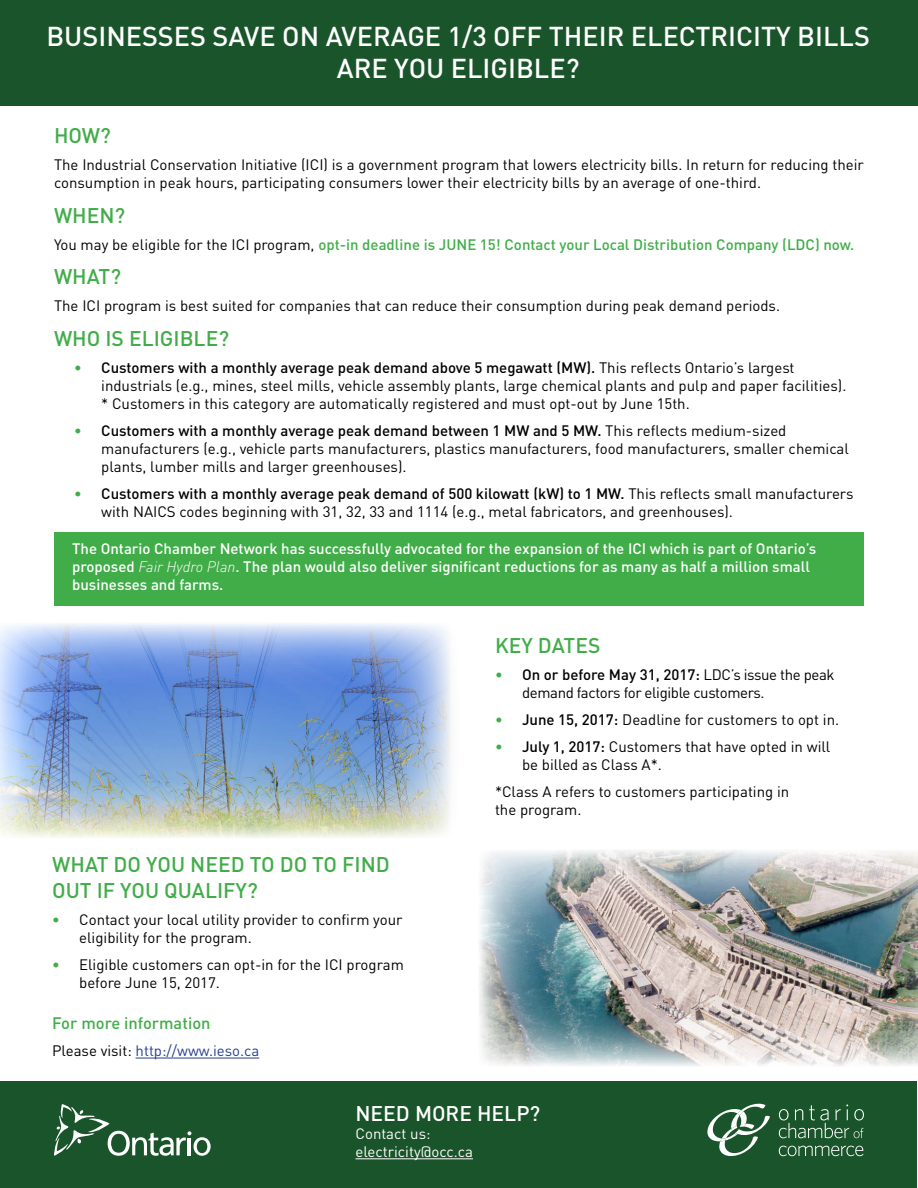
<style>
.page{position:relative;width:918px;height:1188px;background:#fff}
.page>*{position:absolute;margin:0;border:0;box-sizing:border-box;transform-origin:0 0}
.t1{font:500 27px/32.4px "DIN";letter-spacing:.095em;color:#fff;text-align:center}
.t2{font:500 21px/25.5px "DIN";letter-spacing:.065em;color:#41ad49}
.t3{font:500 21px "DIN";letter-spacing:.035em;color:#41ad49}
.t4{font:500 21px "DIN";color:#fff}
.t5{font:500 16.5px "DIN";color:#41ad49}
.t6{font:15px/18px "DIN";color:#000}
.t7{font:500 15px/18px "DIN";color:#fff}
.t8{font:500 15px "DIN";color:#41ad49}
.t9{font:15px/18px "DIN";letter-spacing:-.025em;color:#000}
.t10{font:15px "DIN";color:#25408f}
.t11{font:15px/18px "DIN";color:#fff}
.s1{font-weight:400;color:#000}
.s2{font-weight:500;color:#41ad49}
.s3{font-weight:500}
.s4{font-family:"DINOT";font-weight:300;font-style:italic}
.s5{color:#000}
</style>
<div class="page">
<div style="left:0;top:0;width:918px;height:106px;background:#1a542a"></div>
<img style="left:0;top:625px;width:18px;height:211px">
<img style="left:18px;top:623px;width:433px;height:215px">
<img style="left:479px;top:850px;width:439px;height:216px">
<div style="left:1px;top:1082px;width:916px;height:106px;background:#1a542a"></div>
<div style="left:54px;top:532px;width:810px;height:74px;background:#41ad49"></div>
<hr style="left:136px;top:1058px;width:123px;height:1px;background:#25408f">
<hr style="left:356px;top:1158px;width:117px;height:1px;background:#fff">
<svg style="left:779px;top:1104px;width:85px;height:34px"></svg>
<svg style="left:779px;top:1146px;width:84px;height:10px"></svg>
<svg style="left:707px;top:1104px;width:63px;height:52px"></svg>
<svg style="left:54px;top:1104px;width:157px;height:52px"></svg>
<h1 class="t1" style="left:46px;top:19px;width:825px">businesses save on average 1/3 off th eir electricity bills are you eligible?</h1>
<h2 class="t3" style="left:54px;top:122px;width:58px">How?</h2>
<p class="t6" style="left:54px;top:156px;width:811px">The Industrial Conservation Initiative (ICI) is a government program that lowers electricity bills. In return for reducing their consumption in peak hours, participating consumers lower their electricity bills by an average of one-third.</p>
<h2 class="t3" style="left:54px;top:202px;width:73px">When?</h2>
<p class="t8" style="left:54px;top:235px;width:802px"><span class="s1">You may be eligible for the ICI program,</span> opt-in deadline is JUNE 15! Contact your Local Distribution Company (LDC) now.</p>
<h2 class="t3" style="left:54px;top:263px;width:69px">what?</h2>
<p class="t6" style="left:54px;top:297px;width:728px">The ICI program is best suited for companies that can reduce their consumption during peak demand periods.</p>
<h2 class="t3" style="left:54px;top:325px;width:177px">Who is Eligible?</h2>
<p class="t6" style="left:101px;top:358px;width:747px;text-indent:-27px"><span class="s2">•</span> <span class="s3">Customers with a monthly average peak demand above 5 megawatt (MW).</span> This reflects Ontario’s largest industrials (e.g., mines, steel mills, vehicle assembly plants, large chemical plants and pulp and paper facilities). * Customers in this category are automatically registered and must opt-out by June 15th.</p>
<p class="t6" style="left:101px;top:421px;width:749px;text-indent:-27px"><span class="s2">•</span> <span class="s3">Customers with a monthly average peak demand between 1 MW and 5 MW.</span> This reflects medium-sized manufacturers (e.g., vehicle parts manufacturers, plastics manufacturers, food manufacturers, smaller chemical plants, lumber mills and larger greenhouses).</p>
<p class="t6" style="left:101px;top:484px;width:754px;text-indent:-27px"><span class="s2">•</span> <span class="s3">Customers with a monthly average peak demand of 500 kilowatt (kW) to 1 MW.</span> This reflects small manufacturers with NAICS codes beginning with 31, 32, 33 and 1114 (e.g., metal fabricators, and greenhouses).</p>
<p class="t7" style="left:72px;top:539px;width:746px">The Ontario Chamber N etwork has successfully advocated for the expansion of the I CI which is part of Ontario’s proposed <span class="s4">Fair Hydro Plan</span>. The plan would also deliver significant reductions for as many as half a million small businesses and farms.</p>
<h2 class="t2" style="left:52px;top:851px;width:336px">what do you need to do to find out if you qualify?</h2>
<p class="t6" style="left:79px;top:910px;width:325px;text-indent:-27px"><span class="s2">•</span> Contact your local utility provider to confirm your eligibility for the program.</p>
<p class="t6" style="left:79px;top:955px;width:326px;text-indent:-27px"><span class="s2">•</span> Eligible customers can opt-in for the ICI program before June 15, 2017.</p>
<p class="t5" style="left:52px;top:1012px;width:160px">For more information</p>
<p class="t10" style="left:52px;top:1041px;width:209px"><span class="s5">Please visit:</span> http://www.ieso.ca</p>
<h2 class="t3" style="left:495px;top:632px;width:107px">Key Dates</h2>
<p class="t9" style="left:522px;top:665px;width:314px;text-indent:-27px"><span class="s2">•</span> <span class="s3">On or before May 31, 2017:</span> LDC’s issue the peak demand factors for eligible customers.</p>
<p class="t6" style="left:495px;top:710px;width:346px"><span class="s2">•</span> <span class="s3">June 15, 2017:</span> Deadline for customers to opt in.</p>
<p class="t6" style="left:522px;top:737px;width:310px;text-indent:-27px"><span class="s2">•</span> <span class="s3">July 1, 2017:</span> Customers that have opted in will be billed as Class A*.</p>
<p class="t6" style="left:495px;top:782px;width:296px">*Class A refers to customers participating in the program.</p>
<h2 class="t4" style="left:356px;top:1100px;width:186px">N eed more h elp?</h2>
<p class="t11" style="left:356px;top:1124px;width:119px">Contact us: electricity@occ.ca</p>
</div>
